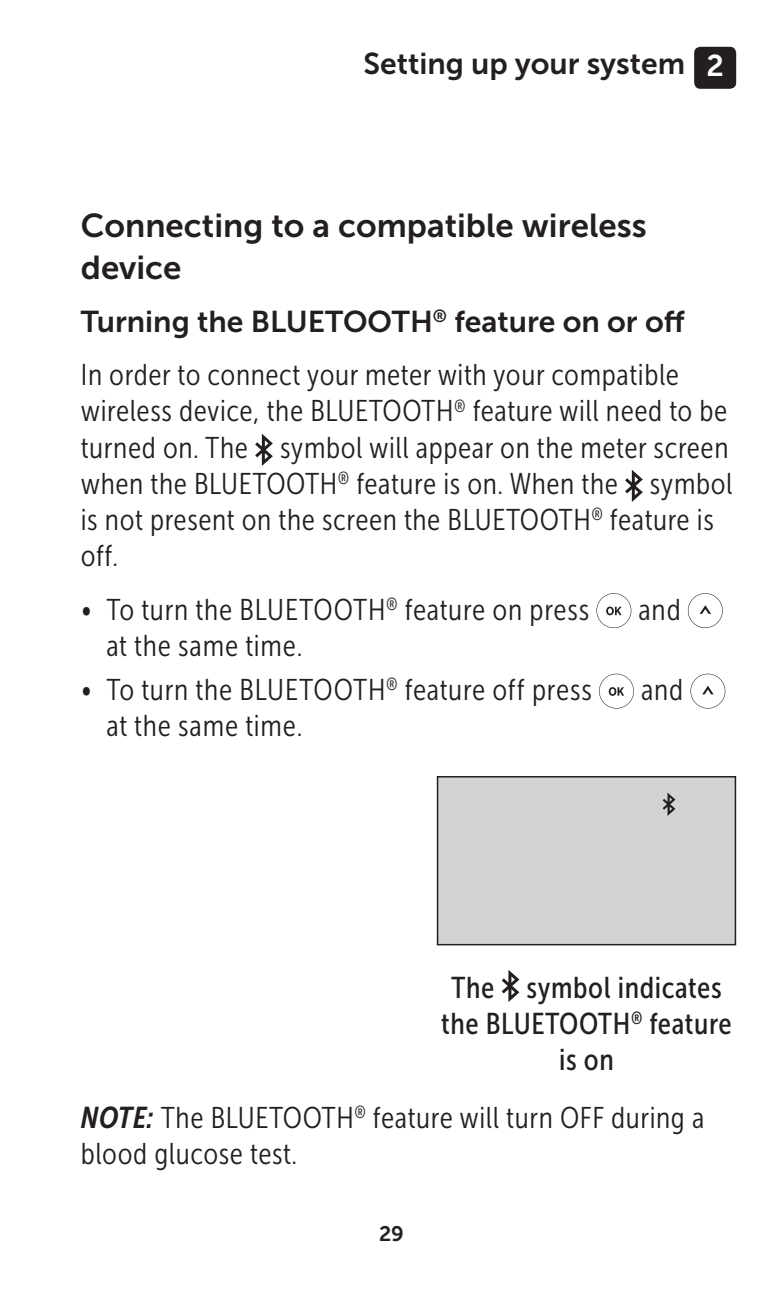
<style>
.page{position:relative;width:783px;height:1293px;background:#fff}
.page>*{position:absolute;margin:0;border:0;box-sizing:border-box;transform-origin:0 0}
.t1{font:33px/42px "Museo Sans 700";color:#231f20}
.t2{font:30px/36px "Museo Sans Cond 300";letter-spacing:.02em;color:#231f20}
.t3{font:30px "Museo Sans 700";color:#231f20}
.t4{font:30px/36px "Museo Sans Cond 500";letter-spacing:.02em;color:#231f20;text-align:center}
.t5{font:21px "Museo Sans 700";color:#231f20}
.s1{color:#fff}
.s2{font-family:"Museo Sans Cond 700";font-style:italic}
</style>
<div class="page">
<div style="left:694px;top:47px;width:42px;height:42px;background:#231f20;border-radius:6px"></div>
<svg style="left:255px;top:434px;width:18px;height:32px"></svg>
<svg style="left:625px;top:470px;width:17px;height:32px"></svg>
<svg style="left:596px;top:593px;width:35px;height:35px"></svg>
<svg style="left:687px;top:593px;width:35px;height:35px"></svg>
<svg style="left:599px;top:674px;width:34px;height:34px"></svg>
<svg style="left:690px;top:674px;width:35px;height:34px"></svg>
<svg style="left:501px;top:970px;width:18px;height:32px"></svg>
<div style="left:437px;top:777px;width:298px;height:167px;background:#d1d3d4"></div>
<svg style="left:662px;top:792px;width:13px;height:24px"></svg>
<div style="left:436px;top:776px;width:300px;height:169px;border:2px solid #231f20"></div>
<p class="t3" style="left:363px;top:46px;width:362px">Setting up your system <span class="s1">2</span></p>
<p class="t1" style="left:81px;top:205px;width:567px">Connecting to a compatible wireless device</p>
<p class="t3" style="left:81px;top:305px;width:605px">Turning the BLUETOOTH<sup>®</sup> feature on or off</p>
<p class="t2" style="left:81px;top:357px;width:653px">In order to connect your meter with your compatible wireless device, the BLUETOOTH<sup>®</sup> feature will need to be turned on. The symbol will appear on the meter screen when the BLUETOOTH<sup>®</sup> feature is on. When the symbol is not present on the screen the BLUETOOTH<sup>®</sup> feature is off.</p>
<p class="t2" style="left:81px;top:591px;width:510px">• To turn the BLUETOOTH<sup>®</sup> feature on press</p>
<p class="t2" style="left:638px;top:591px;width:44px">and</p>
<p class="t2" style="left:106px;top:627px;width:197px">at the same time.</p>
<p class="t2" style="left:81px;top:672px;width:512px">• To turn the BLUETOOTH<sup>®</sup> feature off press</p>
<p class="t2" style="left:641px;top:672px;width:44px">and</p>
<p class="t2" style="left:106px;top:708px;width:197px">at the same time.</p>
<p class="t4" style="left:441px;top:969px;width:292px">The symbol indicates the BLUETOOTH<sup>®</sup> feature is on</p>
<p class="t2" style="left:81px;top:1100px;width:624px"><span class="s2">NOTE:</span> The BLUETOOTH<sup>®</sup> feature will turn OFF during a blood glucose test.</p>
<p class="t5" style="left:379px;top:1221px;width:26px">29</p>
</div>
